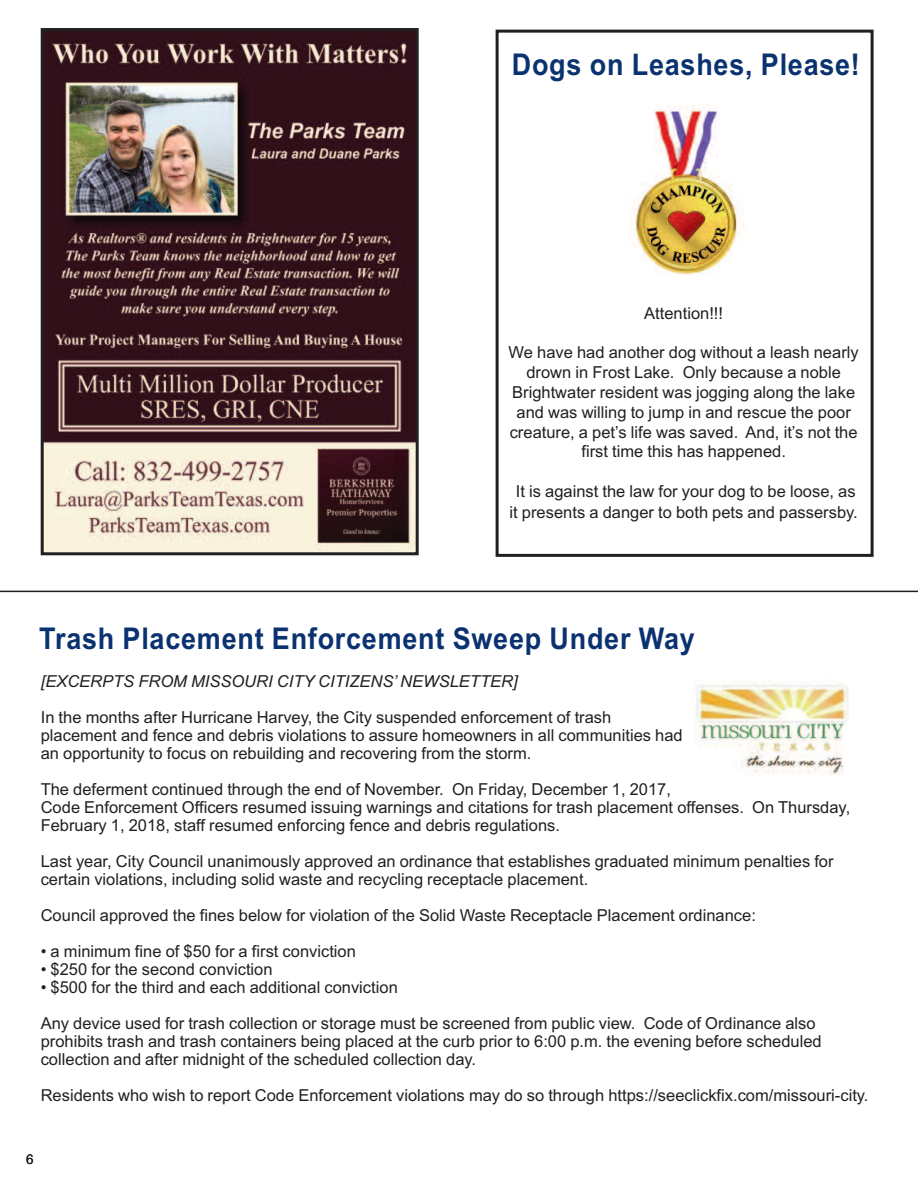
<style>
.page{position:relative;width:918px;height:1188px;background:#fff}
.page>*{position:absolute;margin:0;border:0;box-sizing:border-box;transform-origin:0 0}
.t1{font:700 30px "Arial";letter-spacing:.03em;color:#0b3270;scale:.9 1}
.t2{font:16.5px/18px "Arial";color:#231f20}
.t3{font:italic 16.5px "Arial";color:#231f20}
.t4{font:13.5px "Arial";color:#231f20}
</style>
<div class="page">
<hr style="left:0;top:591px;width:918px;height:1px;background:#231f20">
<div style="left:496px;top:30px;width:378px;height:527px;border:3px solid #231f20"></div>
<img style="left:45px;top:32px;width:370px;height:519px">
<div style="left:41px;top:28px;width:378px;height:527px;border:3px solid #231f20"></div>
<img style="left:695px;top:679px;width:154px;height:96px">
<img style="left:629px;top:105px;width:115px;height:170px">
<h1 class="t1" style="left:512px;top:47px;width:388px">Dogs on Leashes, Please!</h1>
<p class="t2" style="left:644px;top:304px;width:80px">Attention!!!</p>
<p class="t2" style="left:509px;top:343px;width:352px;line-height:19.8px;text-align:center">We have had another dog without a leash nearly drown in Frost Lake. Only because a noble Brightwater resident was jogging along the lake and was willing to jump in and rescue the poor creature, a pet’s life was saved. And, it’s not the first time this has happened.</p>
<p class="t2" style="left:510px;top:481px;width:350px;line-height:20.9px;text-align:center">It is against the law for your dog to be loose, as it presents a danger to both pets and passersby.</p>
<h1 class="t1" style="left:39px;top:621px;width:730px">Trash Placement Enforcement Sweep Under Way</h1>
<p class="t3" style="left:41px;top:671px;width:478px">[EXCERPTS FROM MISSOURI CITY CITIZENS’ NEWSLETTER]</p>
<p class="t2" style="left:41px;top:708px;width:644px">In the months after Hurricane Harvey, the City suspended enforcement of trash placement and fence and debris violations to assure homeowners in all communities had an opportunity to focus on rebuilding and recovering from the storm.</p>
<p class="t2" style="left:41px;top:780px;width:811px">The deferment continued through the end of November. On Friday, December 1, 2017,<br>Code Enforcement Officers resumed issuing warnings and citations for trash placement offenses. On Thursday,<br>February 1, 2018, staff resumed enforcing fence and debris regulations.</p>
<p class="t2" style="left:41px;top:852px;width:794px">Last year, City Council unanimously approved an ordinance that establishes graduated minimum penalties for certain violations, including solid waste and recycling receptacle placement.</p>
<p class="t2" style="left:41px;top:906px;width:717px">Council approved the fines below for violation of the Solid Waste Receptacle Placement ordinance:</p>
<p class="t2" style="left:41px;top:942px;width:317px">• a minimum fine of $50 for a first conviction</p>
<p class="t2" style="left:41px;top:960px;width:233px">• $250 for the second conviction</p>
<p class="t2" style="left:41px;top:969px;width:776px;line-height:36px">• $500 for the third and each additional conviction<br>Any device used for trash collection or storage must be screened from public view. Code of Ordinance also</p>
<p class="t2" style="left:41px;top:1032px;width:783px">prohibits trash and trash containers being placed at the curb prior to 6:00 p.m. the evening before scheduled collection and after midnight of the scheduled collection day.</p>
<p class="t2" style="left:41px;top:1086px;width:829px">Residents who wish to report Code Enforcement violations may do so through https://seeclickfix.com/missouri-city.</p>
<p class="t4" style="left:26px;top:1152px;width:9px">6</p>
</div>
